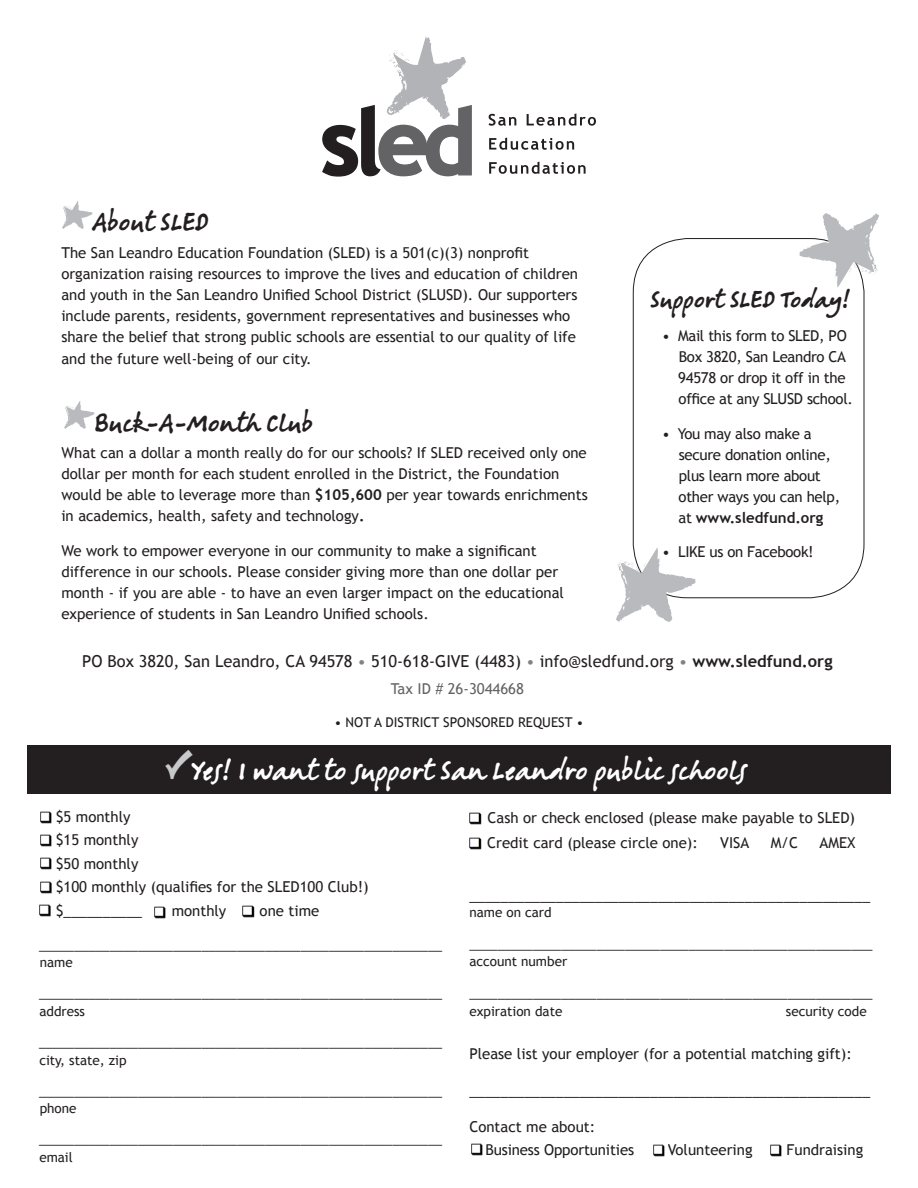
<style>
.page{position:relative;width:918px;height:1188px;background:#fff}
.page>*{position:absolute;margin:0;border:0;box-sizing:border-box;transform-origin:0 0}
.t1{font:25.5px "Berranger Hand ITCTT";color:#fff}
.t2{font:24px "Berranger Hand ITCTT";color:#231f20}
.t3{font:22.5px "Berranger Hand ITCTT";color:#231f20}
.t4{font:16.5px "Trebuchet MS";color:#231f20}
.t5{font:15px/21px "Trebuchet MS";color:#231f20}
.t6{font:15px/21px "Trebuchet MS";letter-spacing:-.02em;color:#231f20}
.t7{font:15px "Trebuchet MS";color:#636366}
.t8{font:13.5px/16.2px "Trebuchet MS";color:#231f20}
.s1{font-weight:700}
.s2{color:#808285}
.s3{font-family:"Click Bits Icons 1";font-size:45px;color:#c7c8ca}
</style>
<div class="page">
<div style="left:27px;top:746px;width:864px;height:48px;background:#231f20"></div>
<svg style="left:489px;top:114px;width:27px;height:12px"></svg>
<svg style="left:527px;top:113px;width:69px;height:13px"></svg>
<svg style="left:489px;top:138px;width:85px;height:12px"></svg>
<svg style="left:489px;top:162px;width:97px;height:12px"></svg>
<svg style="left:322px;top:36px;width:150px;height:141px"></svg>
<svg style="left:62px;top:201px;width:30px;height:28px"></svg>
<svg style="left:616px;top:547px;width:79px;height:75px"></svg>
<img style="left:40px;top:811px;width:12px;height:13px">
<img style="left:40px;top:834px;width:12px;height:13px">
<img style="left:40px;top:857px;width:12px;height:13px">
<img style="left:40px;top:881px;width:12px;height:13px">
<img style="left:39px;top:904px;width:12px;height:13px">
<img style="left:469px;top:837px;width:13px;height:13px">
<img style="left:469px;top:812px;width:13px;height:13px">
<img style="left:770px;top:1144px;width:12px;height:13px">
<img style="left:653px;top:1144px;width:12px;height:13px">
<img style="left:471px;top:1143px;width:12px;height:13px">
<svg style="left:800px;top:213px;width:79px;height:75px"></svg>
<svg style="left:64px;top:401px;width:30px;height:28px"></svg>
<img style="left:154px;top:906px;width:12px;height:13px">
<img style="left:242px;top:905px;width:13px;height:13px">
<p class="t2" style="left:92px;top:205px;width:118px">About SLED</p>
<p class="t5" style="left:61px;top:242px;width:518px">The San Leandro Education Foundation (SLED) is a 501(c)(3) nonprofit organization raising resources to improve the lives and education of children and youth in the San Leandro Unified School District (SLUSD). Our supporters include parents, residents, government representatives and businesses who share the belief that strong public schools are essential to our quality of life</p>
<p class="t5" style="left:61px;top:348px;width:252px">and the future well-being of our city.</p>
<p class="t2" style="left:94px;top:406px;width:220px">Buck-A-Month Club</p>
<p class="t5" style="left:61px;top:443px;width:528px">What can a dollar a month really do for our schools? If SLED received only one dollar per month for each student enrolled in the District, the Foundation would be able to leverage more than <span class="s1">$105,600</span> per year towards enrichments in academics, health, safety and technology<span class="s1">.</span></p>
<p class="t5" style="left:61px;top:540px;width:504px">We work to empower everyone in our community to make a significant difference in our schools. Please consider giving more than one dollar per month - if you are able - to have an even larger impact on the educational experience of students in San Leandro Unified schools.</p>
<p class="t3" style="left:650px;top:284px;width:202px">Support SLED Today!</p>
<p class="t6" style="left:678px;top:326px;width:176px;text-indent:-16px">• Mail this form to SLED, PO<br>Box 3820, San Leandro CA<br>94578 or drop it off in the office at any SLUSD school.</p>
<p class="t6" style="left:678px;top:423px;width:163px;text-indent:-16px">• You may also make a secure donation online, plus learn more about other ways you can help, at <span class="s1">www.sledfund.org</span></p>
<p class="t6" style="left:662px;top:542px;width:153px">• LIKE us on Facebook!</p>
<p class="t4" style="left:82px;top:651px;width:752px">PO Box 3820, San Leandro, CA 94578 <span class="s2">•</span> 510-618-GIVE (4483) <span class="s2">•</span> info@sledfund.org <span class="s2">•</span> <span class="s1">www.sledfund.org</span></p>
<p class="t7" style="left:391px;top:679px;width:135px">Tax ID # 26-3044668</p>
<p class="t8" style="left:335px;top:714px;width:93px">• Not a District</p>
<p class="t8" style="left:443px;top:714px;width:9px">sponso</p>
<p class="t8" style="left:491px;top:714px;width:60px">red request</p>
<p class="t8" style="left:576px;top:714px;width:9px">•</p>
<p class="t1" style="left:164px;top:753px;width:585px"><span class="s3">e</span>Yes! I want to support San Leandro public schools</p>
<p class="t5" style="left:39px;top:806px;width:93px">❑ $5 monthly</p>
<p class="t5" style="left:39px;top:830px;width:101px">❑ $15 monthly</p>
<p class="t5" style="left:39px;top:853px;width:101px">❑ $50 monthly</p>
<p class="t5" style="left:39px;top:877px;width:331px">❑ $100 monthly (qualifies for the SLED100 Club!)</p>
<p class="t5" style="left:39px;top:900px;width:113px">❑ $__________ ❑</p>
<p class="t5" style="left:172px;top:900px;width:69px">monthly ❑</p>
<p class="t5" style="left:260px;top:900px;width:61px">one time</p>
<p class="t8" style="left:39px;top:937px;width:405px">_________________________________________________________</p>
<p class="t8" style="left:40px;top:955px;width:35px">name</p>
<p class="t8" style="left:39px;top:986px;width:405px">_________________________________________________________</p>
<p class="t8" style="left:39px;top:1003px;width:47px">address</p>
<p class="t8" style="left:39px;top:1034px;width:405px">_________________________________________________________</p>
<p class="t8" style="left:39px;top:1052px;width:89px">city, state, zip</p>
<p class="t8" style="left:39px;top:1083px;width:405px">_________________________________________________________</p>
<p class="t8" style="left:40px;top:1101px;width:38px">phone</p>
<p class="t8" style="left:39px;top:1132px;width:405px">_________________________________________________________</p>
<p class="t8" style="left:39px;top:1149px;width:35px">email</p>
<p class="t5" style="left:488px;top:808px;width:369px">Cash or check enclosed (please make payable to SLED)</p>
<p class="t5" style="left:479px;top:833px;width:221px">❑ Credit card (please circle one):</p>
<p class="t5" style="left:720px;top:833px;width:31px">VISA</p>
<p class="t5" style="left:771px;top:833px;width:29px">M/C</p>
<p class="t5" style="left:820px;top:833px;width:37px">AMEX</p>
<p class="t5" style="left:469px;top:885px;width:402px">___________________________________________________</p>
<p class="t8" style="left:469px;top:904px;width:84px">name on card</p>
<p class="t8" style="left:469px;top:937px;width:405px">_________________________________________________________ account number</p>
<p class="t8" style="left:469px;top:984px;width:405px;line-height:18px">_________________________________________________________ expiration date</p>
<p class="t8" style="left:786px;top:1003px;width:82px">security code</p>
<p class="t5" style="left:469px;top:1043px;width:384px">Please list your employer (for a potential matching gift):</p>
<p class="t5" style="left:469px;top:1081px;width:402px">___________________________________________________</p>
<p class="t5" style="left:469px;top:1117px;width:127px">Contact me about:</p>
<p class="t5" style="left:469px;top:1139px;width:179px">❑ Business Opportunities ❑</p>
<p class="t5" style="left:668px;top:1139px;width:100px">Volunteering ❑</p>
<p class="t5" style="left:787px;top:1139px;width:78px">Fundraising</p>
</div>
